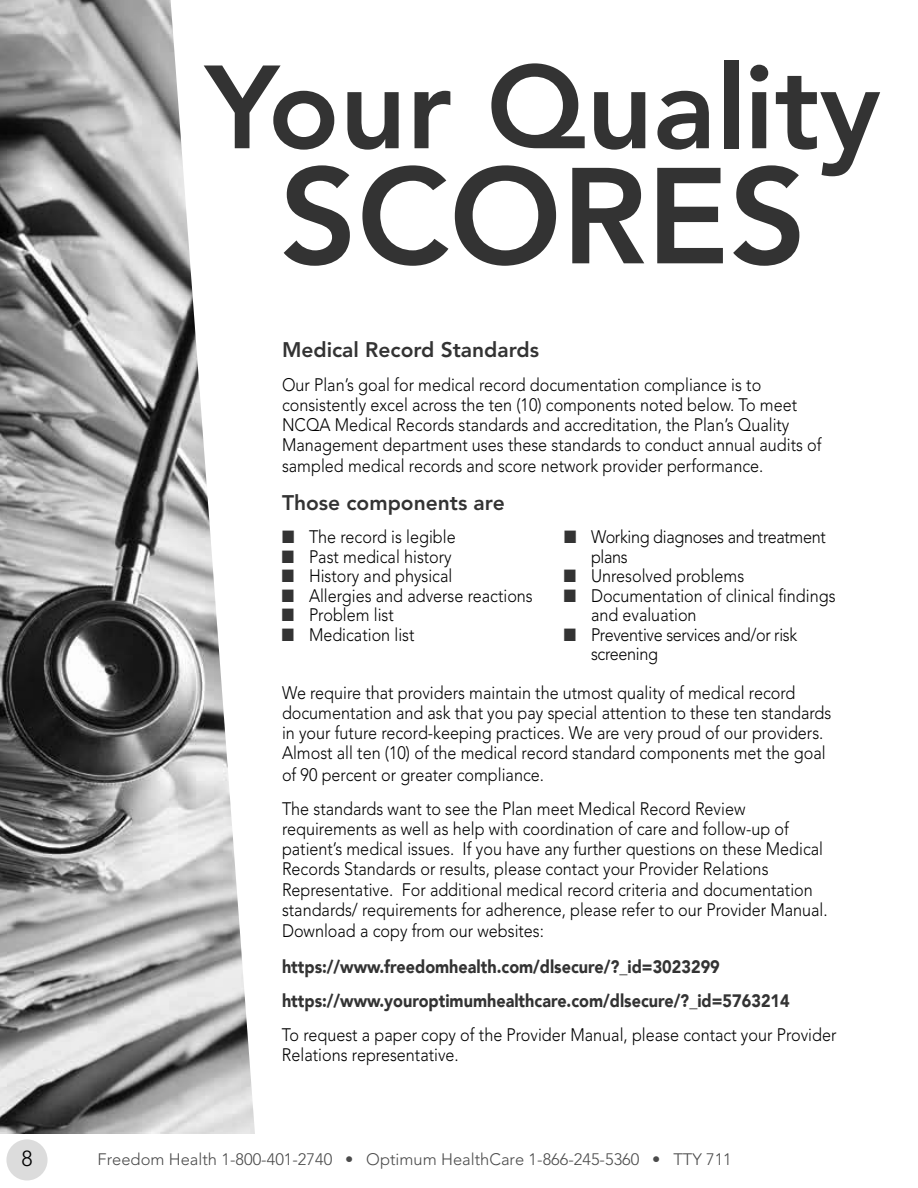
<style>
.page{position:relative;width:918px;height:1188px;background:#fff}
.page>*{position:absolute;margin:0;border:0;box-sizing:border-box;transform-origin:0 0}
.t1{font:800 134.85px "Avenir";color:#333}
.t2{font:800 116.85px "Avenir";color:#333}
.t3{font:300 21.6px "Avenir";color:#000}
.t4{font:800 21px "Avenir";color:#333}
.ol_sans{font:300 18px/20.4px "Avenir";color:#000;scale:.9 1}
.body_sans_10pt{font:900 18px "Avenir";color:#333;scale:.9 1}
.ol_sans-2{font:300 18px/19.5px "Avenir";letter-spacing:-.02em;color:#000;scale:.9 1}
.t5{font:300 16.5px "Avenir";color:#4b4b4b}
.s1{color:#333}
</style>
<div class="page">
<div style="left:6px;top:1139px;width:42px;height:41px;background:#d8d8d8;border-radius:50%"></div>
<img style="left:0;top:0;width:255px;height:1134px">
<p class="t2" style="left:205px;top:39px;width:677px">Your Quality</p>
<p class="t1" style="left:279px;top:137px;width:528px">SCORES</p>
<p class="t4" style="left:282px;top:337px;width:259px">Medical Record Standards</p>
<p class="ol_sans" style="left:282px;top:374px;width:601px">Our Plan’s goal for medical record documentation compliance is to consistently excel across the ten (10) components noted below. To meet NCQA Medical Records standards and accreditation, the Plan’s Quality Management department uses these standards to conduct annual audits of sampled medical records and score network provider performance.</p>
<p class="t4" style="left:282px;top:491px;width:224px">Those components are</p>
<p class="ol_sans" style="left:282px;top:527px;width:195px"><span class="s1">■</span> The record is legible</p>
<p class="ol_sans" style="left:282px;top:546px;width:190px"><span class="s1">■</span> Past medical history</p>
<p class="ol_sans" style="left:282px;top:566px;width:191px"><span class="s1">■</span> History and physical</p>
<p class="ol_sans" style="left:282px;top:585px;width:280px"><span class="s1">■</span> Allergies and adverse reactions</p>
<p class="ol_sans" style="left:282px;top:605px;width:126px"><span class="s1">■</span> Problem list</p>
<p class="ol_sans" style="left:282px;top:624px;width:149px"><span class="s1">■</span> Medication list</p>
<p class="ol_sans-2" style="left:591px;top:527px;width:262px;text-indent:-27px"><span class="s1">■</span> Working diagnoses and treatment plans</p>
<p class="ol_sans" style="left:564px;top:566px;width:202px"><span class="s1">■</span> Unresolved problems</p>
<p class="ol_sans" style="left:591px;top:586px;width:273px;line-height:19.5px;text-indent:-27px"><span class="s1">■</span> Documentation of clinical findings and evaluation</p>
<p class="ol_sans-2" style="left:591px;top:625px;width:231px;text-indent:-27px"><span class="s1">■</span> Preventive services and/or risk screening</p>
<p class="ol_sans" style="left:282px;top:682px;width:612px">We require that providers maintain the utmost quality of medical record documentation and ask that you pay special attention to these ten standards in your future record-keeping practices. We are very proud of our providers.<br>Almost all ten (10) of the medical record standard components met the goal of 90 percent or greater compliance.</p>
<p class="ol_sans" style="left:282px;top:798px;width:608px">The standards want to see the Plan meet Medical Record Review requirements as well as help with coordination of care and follow-up of patient’s medical issues. If you have any further questions on these Medical Records Standards or results, please contact your Provider Relations Representative. For additional medical record criteria and documentation standards/ requirements for adherence, please refer to our Provider Manual.<br>Download a copy from our websites:</p>
<p class="body_sans_10pt" style="left:282px;top:951px;width:488px">https://www.freedomhealth.com/dlsecure/?_id=3023299</p>
<p class="body_sans_10pt" style="left:282px;top:985px;width:566px">https://www.youroptimumhealthcare.com/dlsecure/?_id=5763214</p>
<p class="ol_sans" style="left:282px;top:1025px;width:618px">To request a paper copy of the Provider Manual, please contact your Provider<br>Relations representative.</p>
<p class="t3" style="left:21px;top:1146px;width:13px">8</p>
<p class="t5" style="left:98px;top:1149px;width:636px">Freedom Health 1-800-401-2740 • Optimum HealthCare 1-866-245-5360 • TTY 711</p>
</div>
